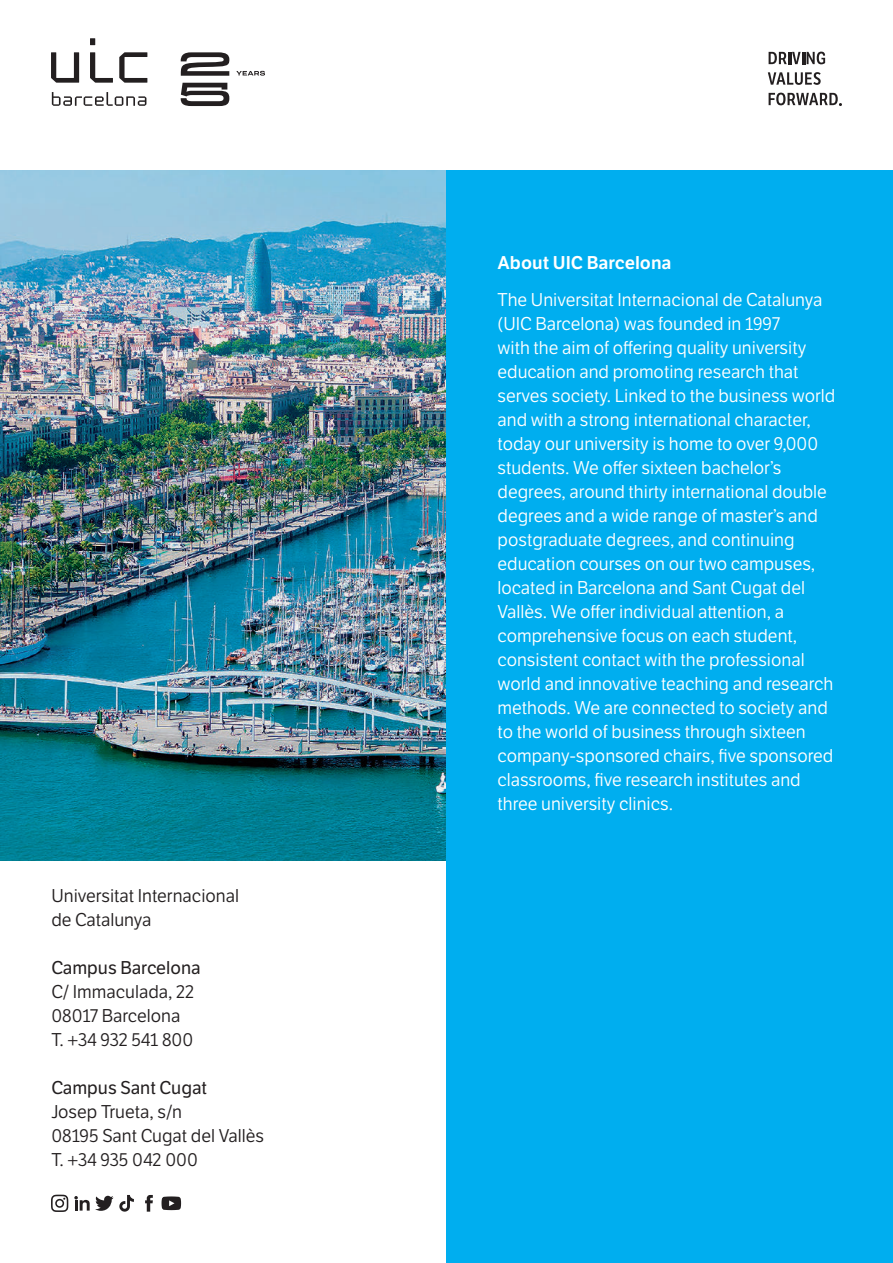
<style>
.page{position:relative;width:893px;height:1263px;background:#fff}
.page>*{position:absolute;margin:0;border:0;box-sizing:border-box;transform-origin:0 0}
.t1{font:18px/24px "LFT Etica Bk";color:#fff}
.t2{font:18px/24px "LFT Etica Bk";color:#231f20}
.t3{font:18px "LFT Etica";color:#231f20}
.t4{font:18px "LFT Etica SB";color:#fff}
</style>
<div class="page">
<svg style="left:769px;top:52px;width:56px;height:12px"></svg>
<svg style="left:768px;top:72px;width:53px;height:13px"></svg>
<svg style="left:769px;top:93px;width:73px;height:13px"></svg>
<svg style="left:145px;top:1195px;width:8px;height:17px"></svg>
<svg style="left:74px;top:1195px;width:60px;height:17px"></svg>
<svg style="left:162px;top:1196px;width:19px;height:14px"></svg>
<svg style="left:51px;top:1194px;width:17px;height:18px"></svg>
<img style="left:0;top:170px;width:446px;height:690px">
<div style="left:446px;top:170px;width:447px;height:1093px;background:#00aeef"></div>
<svg style="left:51px;top:38px;width:96px;height:68px"></svg>
<svg style="left:236px;top:71px;width:29px;height:5px"></svg>
<svg style="left:181px;top:52px;width:48px;height:24px"></svg>
<svg style="left:181px;top:83px;width:48px;height:23px"></svg>
<p class="t2" style="left:51px;top:884px;width:189px">Universitat Internacional de Catalunya</p>
<p class="t3" style="left:51px;top:957px;width:151px">Campus Barcelona</p>
<p class="t2" style="left:51px;top:980px;width:144px">C/ Immaculada, 22<br>08017 Barcelona<br>T. +34 932 541 800</p>
<p class="t3" style="left:51px;top:1077px;width:157px">Campus Sant Cugat</p>
<p class="t2" style="left:51px;top:1100px;width:214px">Josep Trueta, s/n<br>08195 Sant Cugat del Vallès<br>T. +34 935 042 000</p>
<p class="t4" style="left:497px;top:252px;width:176px">About UIC Barcelona</p>
<p class="t1" style="left:497px;top:288px;width:339px">The Universitat Internacional de Catalunya (UIC Barcelona) was founded in 1997<br>with the aim of offering quality university education and promoting research that serves society. Linked to the business world and with a strong international character, today our university is home to over 9,000 students. We offer sixteen bachelor’s degrees, around thirty international double degrees and a wide range of master’s and postgraduate degrees, and continuing education courses on our two campuses, located in Barcelona and Sant Cugat del Vallès. We offer individual attention, a comprehensive focus on each student, consistent contact with the professional world and innovative teaching and research methods. We are connected to society and to the world of business through sixteen company-sponsored chairs, five sponsored classrooms, five research institutes and three university clinics.</p>
</div>
